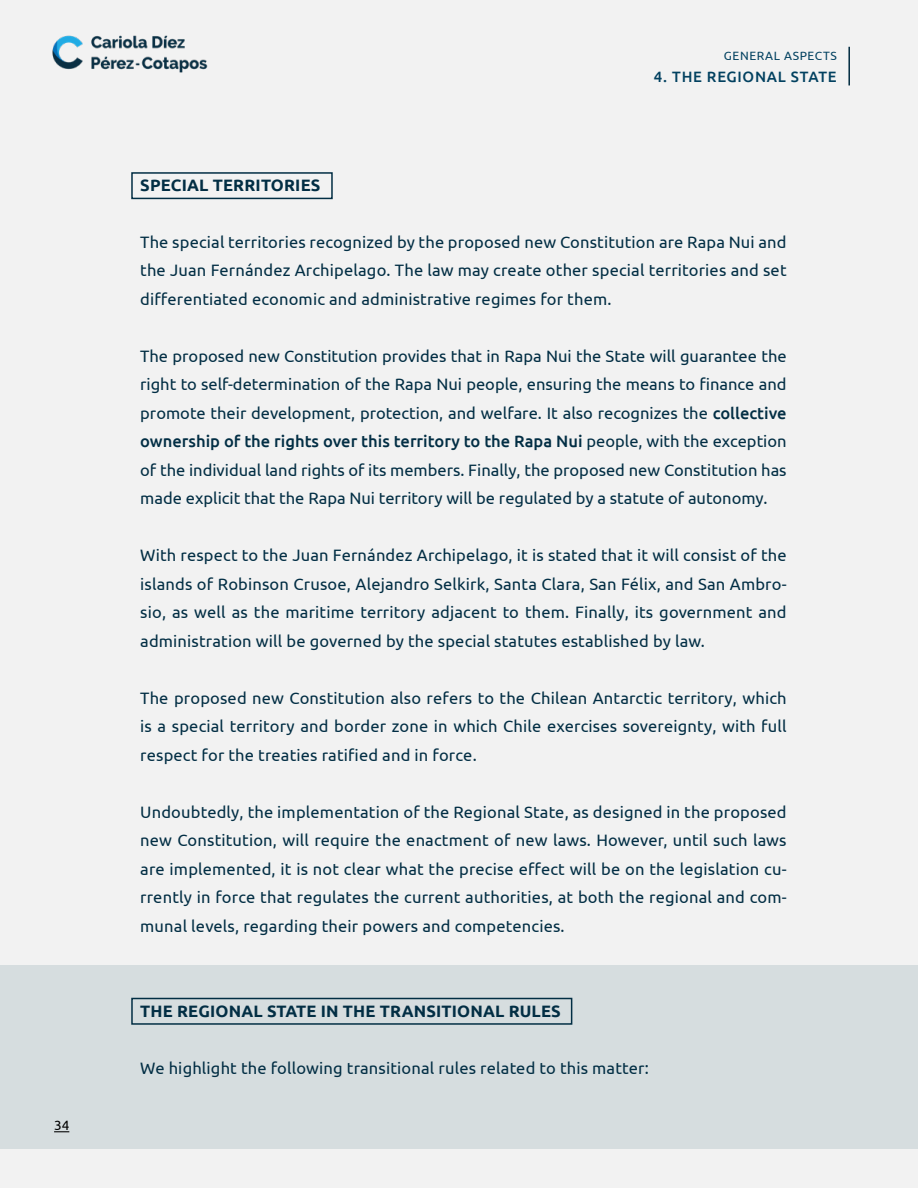
<style>
.page{position:relative;width:918px;height:1188px;background:#f2f2f2}
.page>*{position:absolute;margin:0;border:0;box-sizing:border-box;transform-origin:0 0}
.t1{font:16.5px/28.5px "Ubuntu";letter-spacing:.01em;color:#022e44;text-align:justify}
.t2{font:700 16.5px "Ubuntu";letter-spacing:.01em;color:#022e44}
.t3{font:500 15px "Ubuntu";letter-spacing:.05em;color:#024160}
.t4{font:13.5px "Ubuntu";color:#000}
.t5{font:12px "Ubuntu";letter-spacing:.05em;color:#024160}
.s1{font-weight:500}
</style>
<div class="page">
<div style="left:0;top:965px;width:918px;height:183px;background:#d6dddf"></div>
<div style="left:131px;top:998px;width:441px;height:27px;border:2px solid #022e44"></div>
<div style="left:131px;top:172px;width:202px;height:27px;border:2px solid #022e44"></div>
<hr style="left:848px;top:47px;width:2px;height:38px;background:#022e44">
<svg style="left:54px;top:1131px;width:16px;height:1px"></svg>
<img style="left:52px;top:35px;width:156px;height:38px">
<p class="t4" style="left:54px;top:1117px;width:33px">3434</p>
<p class="t5" style="left:724px;top:48px;width:114px">GENERAL ASPECTS</p>
<p class="t2" style="left:140px;top:175px;width:182px">SPECIAL TERRITORIES</p>
<p class="t3" style="left:654px;top:67px;width:184px">4. THE REGIONAL STATE</p>
<p class="t1" style="left:140px;top:227px;width:648px">The special territories recognized by the proposed new Constitution are Rapa Nui and the Juan Fernández Archipelago. The law may create other special territories and set differentiated economic and administrative regimes for them.</p>
<p class="t1" style="left:140px;top:341px;width:648px">The proposed new Constitution provides that in Rapa Nui the State will guarantee the right to self-determination of the Rapa Nui people, ensuring the means to finance and promote their development, protection, and welfare. It also recognizes the <span class="s1">collective ownership of the rights over this territory to the Rapa Nui</span> people, with the exception of the individual land rights of its members. Finally, the proposed new Constitution has made explicit that the Rapa Nui territory will be regulated by a statute of autonomy.</p>
<p class="t1" style="left:140px;top:541px;width:648px">With respect to the Juan Fernández Archipelago, it is stated that it will consist of the islands of Robinson Crusoe, Alejandro Selkirk, Santa Clara, San Félix, and San Ambro&shy;sio, as well as the maritime territory adjacent to them. Finally, its government and administration will be governed by the special statutes established by law.</p>
<p class="t1" style="left:140px;top:683px;width:648px">The proposed new Constitution also refers to the Chilean Antarctic territory, which is a special territory and border zone in which Chile exercises sovereignty, with full respect for the treaties ratified and in force.</p>
<p class="t1" style="left:140px;top:797px;width:648px">Undoubtedly, the implementation of the Regional State, as designed in the proposed new Constitution, will require the enactment of new laws. However, until such laws are implemented, it is not clear what the precise effect will be on the legislation cu&shy;rrently in force that regulates the current authorities, at both the regional and com&shy;munal levels, regarding their powers and competencies.</p>
<p class="t2" style="left:140px;top:1002px;width:422px">THE REGIONAL STATE IN THE TRANSITIONAL RULES</p>
<p class="t1" style="left:140px;top:1054px;width:510px">We highlight the following transitional rules related to this matter:</p>
</div>
